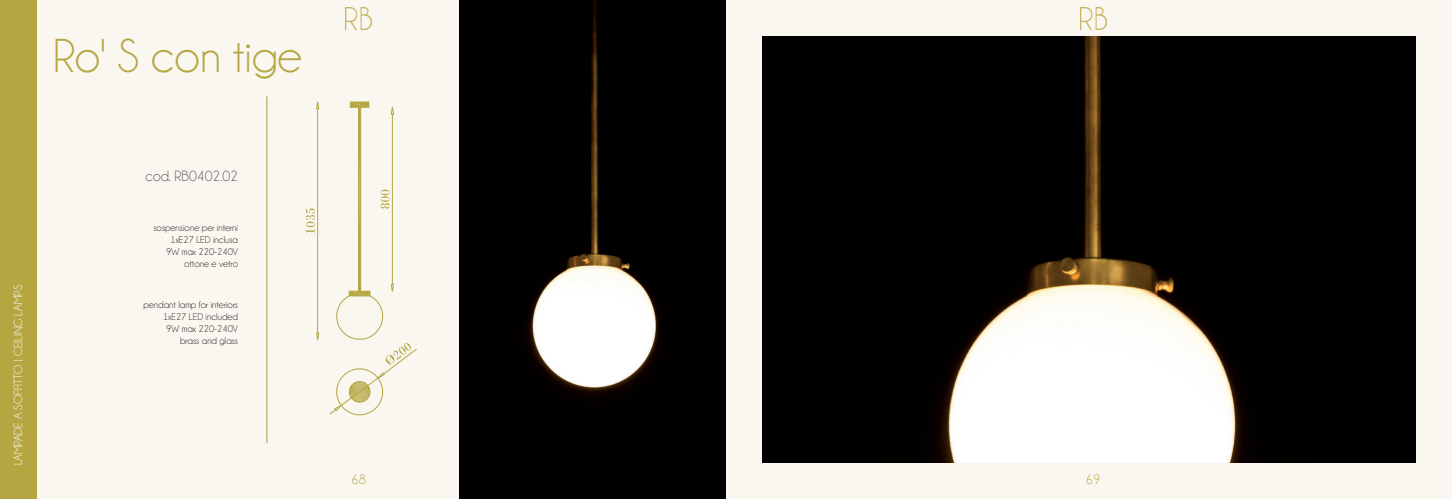
<style>
.page{position:relative;width:1452px;height:499px;background:#fff}
.page>*{position:absolute;margin:0;border:0;box-sizing:border-box;transform-origin:0 0}
.t1{font:48px "Champagne&Limousines";color:#b5a642}
.t2{font:15px "Champagne&Limousines";color:#57585a}
.t3{font:14px "Champagne&Limousines";color:#b5a642}
.t4{font:12px "Champagne&Limousines";color:#fff}
.t5{font:10px/12px "Champagne&Limousines";color:#231f20;text-align:right}
</style>
<div class="page">
<div style="left:0;top:0;width:1451px;height:499px;background:#f9f7ef"></div>
<img style="left:1080px;top:8px;width:26px;height:21px">
<img style="left:345px;top:8px;width:27px;height:21px">
<hr style="left:266px;top:96px;width:1px;height:347px;background:#af9751">
<img style="left:459px;top:0;width:267px;height:499px">
<div style="left:0;top:0;width:36px;height:499px;background:#b5a642"></div>
<svg style="left:305px;top:101px;width:112px;height:315px"></svg>
<img style="left:762px;top:36px;width:653px;height:427px">
<h1 class="t1" style="left:53px;top:32px;width:250px">Ro' S con tige</h1>
<p class="t4" style="left:12px;top:465px;width:182px;rotate:-90deg">LAMPADE A SOFFITTO | CEILING LAMPS</p>
<h2 class="t2" style="left:145px;top:168px;width:94px">cod. RB0402.02</h2>
<p class="t5" style="left:153px;top:222px;width:86px">sospensione per interni<br>1xE27 LED inclusa<br>9W max 220-240V ottone e vetro</p>
<p class="t5" style="left:143px;top:298px;width:96px">pendant lamp for interiors<br>1xE27 LED included<br>9W max 220-240V<br>brass and glass</p>
<h3 class="t3" style="left:351px;top:472px;width:16px">68</h3>
<h3 class="t3" style="left:1085px;top:472px;width:16px">69</h3>
</div>
